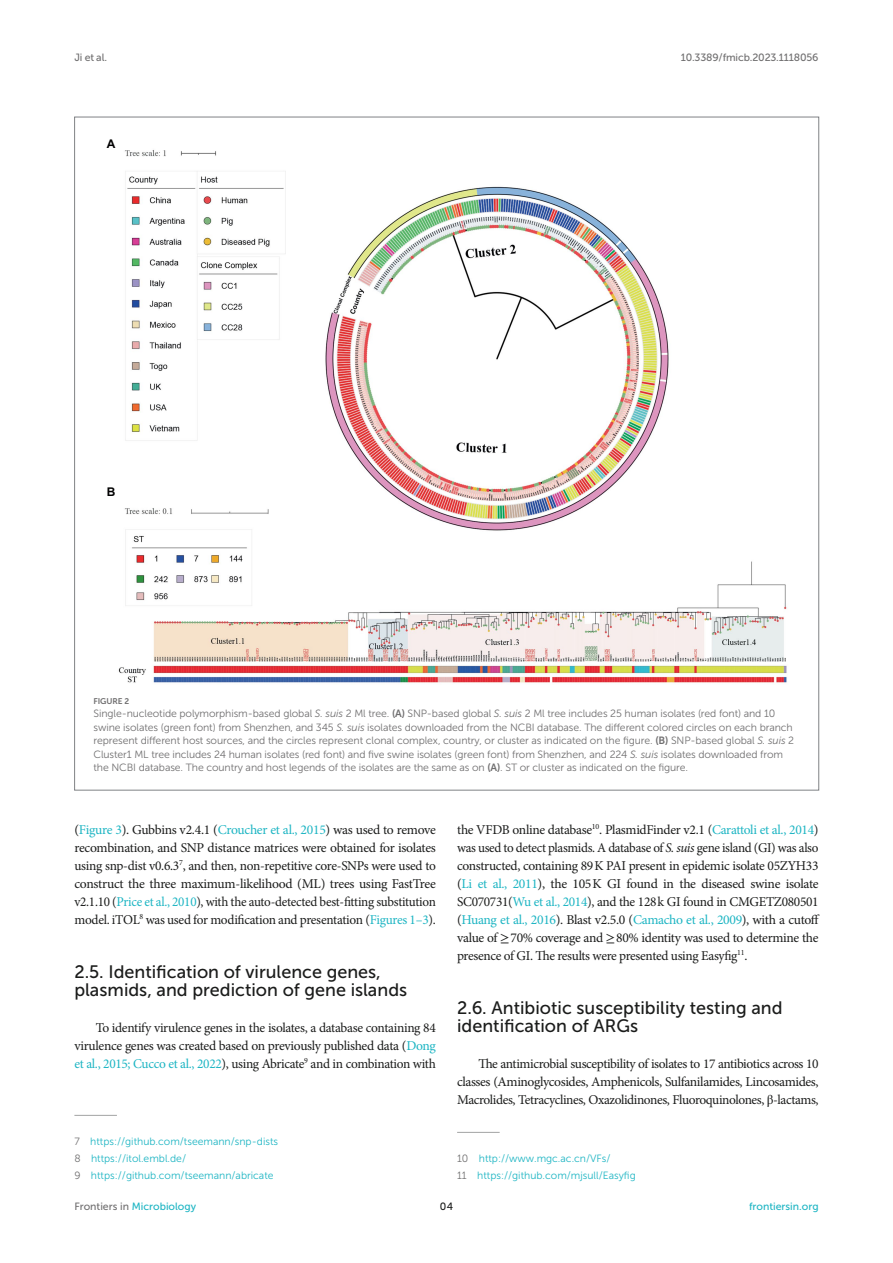
<style>
.page{position:relative;width:893px;height:1263px;background:#fff}
.page>*{position:absolute;margin:0;border:0;box-sizing:border-box;transform-origin:0 0}
.HEAD_2{font:18px/18px "Museo Sans 500";color:#1b1c1b}
.TEXT_FLUSH{font:18px/18px "Museo Sans 500";color:#1b1c1b}
.TEXT_FLUSH-2{font:13.5px/18px "Minion Pro";letter-spacing:-.025em;color:#1b1c1b;text-align:justify}
.t1{font:700 12px "Arial";color:#010001}
.FIG_LEG{font:10.5px/13.5px "Museo Sans 300";letter-spacing:-.01em;color:#706f70}
.FOOTNOTE{font:10.5px "Museo Sans 300";color:#1db5c3}
.t2{font:10.5px "Museo Sans 500";color:#1db5c3}
.t3{font:10.5px "Museo Sans 500";letter-spacing:-.015em;color:#706f70}
.t4{font:10.5px "Museo Sans 500";color:#1b1c1b}
.FIG_HD{font:8.25px "Museo Sans 700";letter-spacing:-.01em;color:#706f70}
.s1{font-style:italic}
.s2{font-family:"Museo Sans 700"}
.s3{color:#1db5c3}
.s4{color:#706f70}
.s5{font-family:"STIX General"}
</style>
<div class="page">
<hr style="left:74px;top:1115px;width:43px;height:1px;background:#a2a3a3">
<hr style="left:457px;top:1132px;width:43px;height:1px;background:#a2a3a3">
<img style="left:118px;top:150px;width:669px;height:533px">
<p class="t3" style="left:74px;top:51px;width:34px">Ji et al.</p>
<p class="t3" style="left:681px;top:51px;width:139px">10.3389/fmicb.2023.1118056</p>
<p class="t1" style="left:107px;top:135px;width:10px">A</p>
<p class="t1" style="left:107px;top:483px;width:10px">B</p>
<p class="FIG_HD" style="left:94px;top:696px;width:37px">FIGURE 2</p>
<p class="FIG_LEG" style="left:94px;top:707px;width:702px">Single-nucleotide polymorphism-based global <span class="s1">S. suis</span> 2 Ml tree. <span class="s2">(A)</span> SNP-based global <span class="s1">S. suis</span> 2 Ml tree includes 25 human isolates (red font) and 10 swine isolates (green font) from Shenzhen, and 345 <span class="s1">S. suis</span> isolates downloaded from the NCBI database. The different colored circles on each branch represent different host sources, and the circles represent clonal complex, country, or cluster as indicated on the figure. <span class="s2">(B)</span> SNP-based global <span class="s1">S. suis</span> 2<br>Cluster1 ML tree includes 24 human isolates (red font) and five swine isolates (green font) from Shenzhen, and 224 <span class="s1">S. suis</span> isolates downloaded from the NCBI database. The country and host legends of the isolates are the same as on <span class="s2">(A)</span>. ST or cluster as indicated on the figure.</p>
<p class="TEXT_FLUSH-2" style="left:74px;top:821px;width:363px">(<span class="s3">Figure 3</span>). Gubbins v2.4.1 (<span class="s3">Croucher et al., 2015</span>) was used to remove recombination, and SNP distance matrices were obtained for isolates using snp-dist v0.6.3<sup>7</sup>, and then, non-repetitive core-SNPs were used to construct the three maximum-likelihood (ML) trees using FastTree v2.1.10 (<span class="s3">Price et al., 2010</span>), with the auto-detected best-fitting substitution model. iTOL<sup>8</sup> was used for modification and presentation (<span class="s3">Figures 1–3</span>).</p>
<p class="HEAD_2" style="left:74px;top:963px;width:334px">2.5. Identification of virulence genes, plasmids, and prediction of gene islands</p>
<p class="TEXT_FLUSH-2" style="left:74px;top:1019px;width:363px;text-indent:21px">To identify virulence genes in the isolates, a database containing 84 virulence genes was created based on previously published data (<span class="s3">Dong et al., 2015; Cucco et al., 2022</span>), using Abricate<sup>9</sup> and in combination with</p>
<p class="FOOTNOTE" style="left:74px;top:1136px;width:205px"><span class="s4">7</span> https://github.com/tseemann/snp-dists</p>
<p class="FOOTNOTE" style="left:74px;top:1153px;width:113px"><span class="s4">8</span> https://itol.embl.de/</p>
<p class="FOOTNOTE" style="left:74px;top:1170px;width:201px"><span class="s4">9</span> https://github.com/tseemann/abricate</p>
<p class="TEXT_FLUSH-2" style="left:457px;top:821px;width:364px">the VFDB online database<sup>10</sup>. PlasmidFinder v2.1 (<span class="s3">Carattoli et al., 2014</span>) was used to detect plasmids. A database of <span class="s1">S. suis</span> gene island (GI) was also constructed, containing 89K PAI present in epidemic isolate 05ZYH33 (<span class="s3">Li et al., 2011</span>), the 105K GI found in the diseased swine isolate SC070731(<span class="s3">Wu et al., 2014</span>), and the 128k GI found in CMGETZ080501 (<span class="s3">Huang et al., 2016</span>). Blast v2.5.0 (<span class="s3">Camacho et al., 2009</span>), with a cutoff value of <span class="s5">≥</span>70% coverage and <span class="s5">≥</span>80% identity was used to determine the presence of GI. The results were presented using Easyfig<sup>11</sup>.</p>
<p class="TEXT_FLUSH" style="left:457px;top:999px;width:327px">2.6. Antibiotic susceptibility testing and identification of ARGs</p>
<p class="TEXT_FLUSH-2" style="left:457px;top:1055px;width:363px;text-indent:21px">The antimicrobial susceptibility of isolates to 17 antibiotics across 10 classes (Aminoglycosides, Amphenicols, Sulfanilamides, Lincosamides, Macrolides, Tetracyclines, Oxazolidinones, Fluoroquinolones, <span class="s5">β</span>-lactams,</p>
<p class="FOOTNOTE" style="left:457px;top:1153px;width:155px"><span class="s4">10</span> http://www.mgc.ac.cn/VFs/</p>
<p class="FOOTNOTE" style="left:457px;top:1170px;width:180px"><span class="s4">11</span> https://github.com/mjsull/Easyfig</p>
<p class="t2" style="left:74px;top:1200px;width:123px"><span class="s4">Frontiers in</span> Microbiology</p>
<p class="t4" style="left:440px;top:1200px;width:15px">04</p>
<p class="t2" style="left:749px;top:1200px;width:71px">frontiersin.org</p>
</div>
